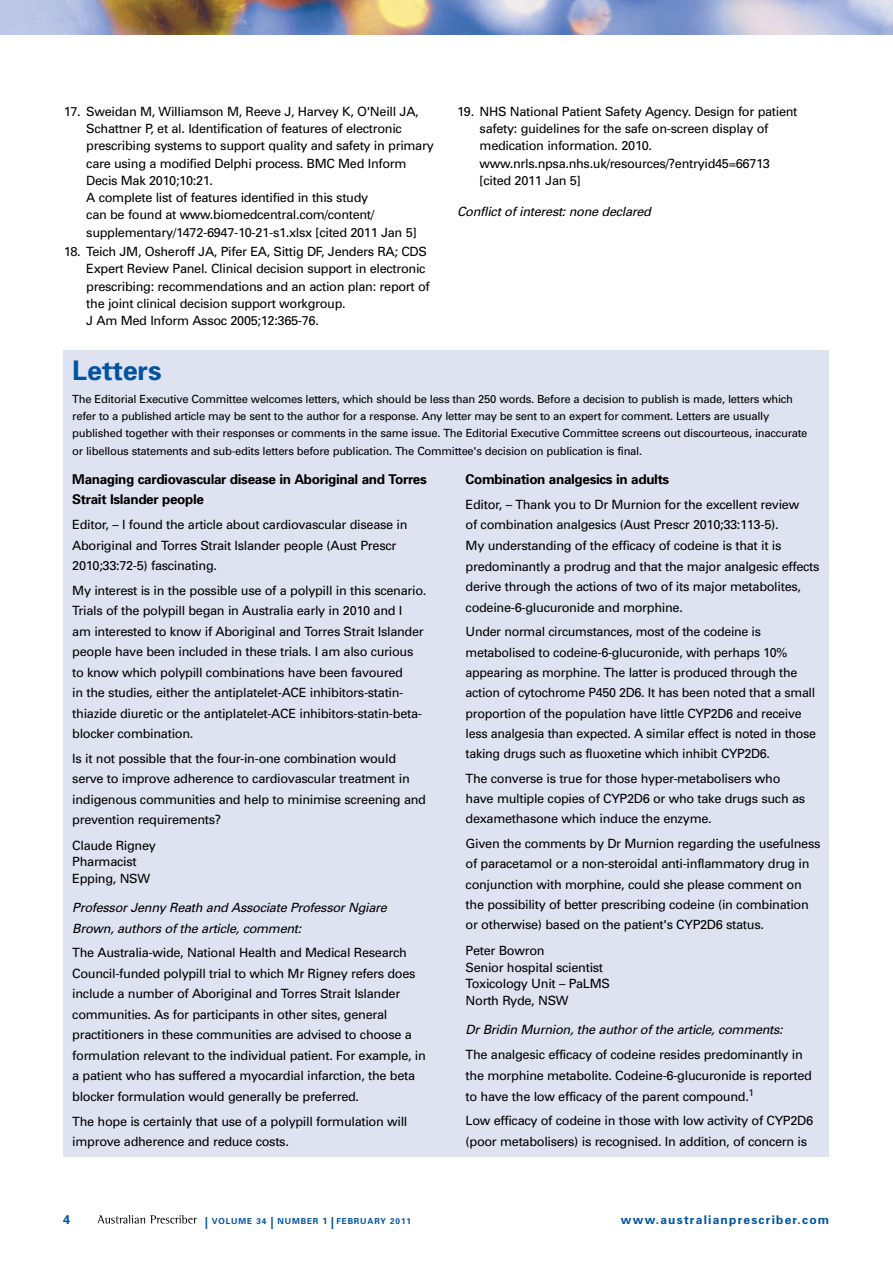
<style>
.page{position:relative;width:893px;height:1263px;background:#fff}
.page>*{position:absolute;margin:0;border:0;box-sizing:border-box;transform-origin:0 0}
.t1{font:700 27px "Univers";color:#0053a0}
.t2{font:700 13.5px/20.5px "Univers";letter-spacing:-.025em;color:#000}
.t3{font:12.75px/20.5px "Univers";letter-spacing:-.025em;color:#000}
.t4{font:italic 12.75px/20.5px "Univers";letter-spacing:-.025em;color:#000}
.t5{font:700 12.75px "Univers";color:#0053a0}
.t6{font:700 12px "Univers";letter-spacing:.1em;color:#0053a0}
.t7{font:11.25px/17.2px "Univers";letter-spacing:-.025em;color:#000}
.t8{font:700 8.25px "Univers";letter-spacing:.1em;color:#0053a0}
.s1{font-size:12px}
.s2{font-size:9px}
</style>
<div class="page">
<svg style="left:98px;top:1215px;width:99px;height:8px"></svg>
<img style="left:0;top:0;width:893px;height:34px">
<div style="left:64px;top:350px;width:765px;height:807px;background:#dfe2f1"></div>
<p class="t3" style="left:86px;top:103px;width:349px;line-height:17.2px;text-indent:-23px">17. Sweidan M, Williamson M, Reeve J, Harvey K, O'Neill JA, Schattner P, et al. Identification of features of electronic prescribing systems to support quality and safety in primary care using a modified Delphi process. BMC Med Inform Decis Mak 2010;10:21.<br>A complete list of features identified in this study<br>can be found at www.biomedcentral.com/content/ supplementary/1472-6947-10-21-s1.xlsx [cited 2011 Jan 5]</p>
<p class="t3" style="left:86px;top:243px;width:345px;line-height:17.2px;text-indent:-23px">18. Teich JM, Osheroff JA, Pifer EA, Sittig DF, Jenders RA; CDS Expert Review Panel. Clinical decision support in electronic prescribing: recommendations and an action plan: report of the joint clinical decision support workgroup.<br>J Am Med Inform Assoc 2005;12:365-76.</p>
<p class="t3" style="left:480px;top:103px;width:319px;line-height:17.2px;text-indent:-23px">19. NHS National Patient Safety Agency. Design for patient safety: guidelines for the safe on-screen display of medication information. 2010. www.nrls.npsa.nhs.uk/resources/?entryid45=66713 [cited 2011 Jan 5]</p>
<p class="t4" style="left:457px;top:201px;width:195px">Conflict of interest: none declared</p>
<h1 class="t1" style="left:72px;top:354px;width:91px">Letters</h1>
<p class="t7" style="left:72px;top:390px;width:737px">The Editorial Executive Committee welcomes letters, which should be less than 250 words. Before a decision to publish is made, letters which refer to a published article may be sent to the author for a response. Any letter may be sent to an expert for comment. Letters are usually published together with their responses or comments in the same issue. The Editorial Executive Committee screens out discourteous, inaccurate or libellous statements and sub-edits letters before publication. The Committee's decision on publication is final.</p>
<p class="t2" style="left:72px;top:469px;width:356px">Managing cardiovascular disease in Aboriginal and Torres<br>Strait Islander people</p>
<p class="t3" style="left:72px;top:514px;width:337px">Editor, – I found the article about cardiovascular disease in<br>Aboriginal and Torres Strait Islander people (Aust Prescr<br>2010;33:72-5) fascinating.</p>
<p class="t3" style="left:72px;top:580px;width:356px">My interest is in the possible use of a polypill in this scenario.<br>Trials of the polypill began in Australia early in 2010 and I<br>am interested to know if Aboriginal and Torres Strait Islander people have been included in these trials. I am also curious to know which polypill combinations have been favoured<br>in the studies, either the antiplatelet-ACE inhibitors-statin&shy;thiazide diuretic or the antiplatelet-ACE inhibitors-statin-beta&shy;blocker combination.</p>
<p class="t3" style="left:72px;top:748px;width:355px">Is it not possible that the four-in-one combination would serve to improve adherence to cardiovascular treatment in indigenous communities and help to minimise screening and prevention requirements?</p>
<p class="t3" style="left:72px;top:837px;width:85px;line-height:16.8px">Claude Rigney<br>Pharmacist<br>Epping, NSW</p>
<p class="t4" style="left:72px;top:897px;width:316px">Professor Jenny Reath and Associate Professor Ngiare<br>Brown, authors of the article, comment:</p>
<p class="t3" style="left:72px;top:943px;width:355px">The Australia-wide, National Health and Medical Research Council-funded polypill trial to which Mr Rigney refers does include a number of Aboriginal and Torres Strait Islander communities. As for participants in other sites, general practitioners in these communities are advised to choose a formulation relevant to the individual patient. For example, in a patient who has suffered a myocardial infarction, the beta blocker formulation would generally be preferred.</p>
<p class="t3" style="left:72px;top:1111px;width:337px">The hope is certainly that use of a polypill formulation will improve adherence and reduce costs.</p>
<p class="t2" style="left:466px;top:469px;width:205px">Combination analgesics in adults</p>
<p class="t3" style="left:466px;top:494px;width:355px">Editor, – Thank you to Dr Murnion for the excellent review<br>of combination analgesics (Aust Prescr 2010;33:113-5).<br>My understanding of the efficacy of codeine is that it is predominantly a prodrug and that the major analgesic effects derive through the actions of two of its major metabolites, codeine-6-glucuronide and morphine.</p>
<p class="t3" style="left:466px;top:622px;width:352px">Under normal circumstances, most of the codeine is metabolised to codeine-6-glucuronide, with perhaps 10% appearing as morphine. The latter is produced through the action of cytochrome P450 2D6. It has been noted that a small proportion of the population have little CYP2D6 and receive less analgesia than expected. A similar effect is noted in those taking drugs such as fluoxetine which inhibit CYP2D6.</p>
<p class="t3" style="left:466px;top:768px;width:341px">The converse is true for those hyper-metabolisers who have multiple copies of CYP2D6 or who take drugs such as dexamethasone which induce the enzyme.</p>
<p class="t3" style="left:466px;top:833px;width:356px">Given the comments by Dr Murnion regarding the usefulness of paracetamol or a non-steroidal anti-inflammatory drug in conjunction with morphine, could she please comment on the possibility of better prescribing codeine (in combination or otherwise) based on the patient's CYP2D6 status.</p>
<p class="t3" style="left:466px;top:942px;width:146px;line-height:16.8px">Peter Bowron<br>Senior hospital scientist<br>Toxicology Unit – PaLMS<br>North Ryde, NSW</p>
<p class="t4" style="left:466px;top:1020px;width:319px">Dr Bridin Murnion, the author of the article, comments:</p>
<p class="t3" style="left:466px;top:1045px;width:348px">The analgesic efficacy of codeine resides predominantly in the morphine metabolite. Codeine-6-glucuronide is reported to have the low efficacy of the parent compound.<sup>1</sup></p>
<p class="t3" style="left:466px;top:1111px;width:349px">Low efficacy of codeine in those with low activity of CYP2D6 (poor metabolisers) is recognised. In addition, of concern is</p>
<p class="t5" style="left:63px;top:1212px;width:9px">4</p>
<p class="t8" style="left:205px;top:1216px;width:29px"><span class="s1">|</span> Volum</p>
<p class="t8" style="left:247px;top:1216px;width:165px">e 34 <span class="s1">|</span> NUMBER <span class="s2">1</span> <span class="s1">|</span> february 2011</p>
<p class="t6" style="left:621px;top:1212px;width:210px">www.australianprescriber.com</p>
</div>
